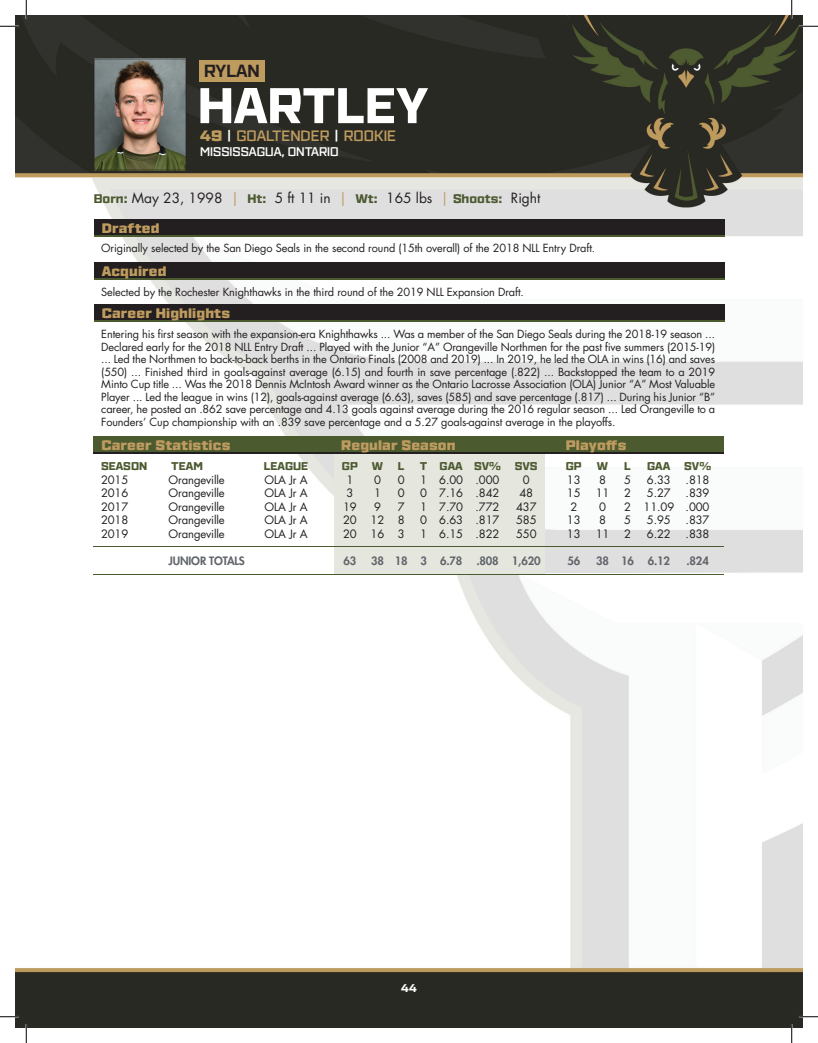
<style>
.page{position:relative;width:818px;height:1043px;background:#fff}
.page>*{position:absolute;margin:0;border:0;box-sizing:border-box;transform-origin:0 0}
.t1{font:800 50px "Ironstrike";color:#fff}
.t2{font:700 17.5px "Ironstrike";color:#231f20}
.t3{font:600 15px "Ironstrike";color:#be9b5f}
.t4{font:900 13.75px "Ironstrike";letter-spacing:.01em;color:#be9b5f}
.t5{font:13.75px "Futura Std";color:#231f20}
.t6{font:600 12.5px "Ironstrike";color:#fff}
.t7{font:11.25px "Futura Std";letter-spacing:-.01em;color:#231f20}
.t8{font:800 11.25px "Futura Std";letter-spacing:-.01em;color:#62656a}
.t9{font:800 11.25px "Ironstrike";color:#4c5a30}
.t10{font:800 11.25px "Ironstrike";color:#fff}
.t11{font:11px/12.5px "Futura Std";letter-spacing:-.01em;color:#231f20;text-align:justify}
.s1{font-weight:900}
.s2{color:#fff}
.s3{font-family:"Ironstrike";font-weight:800;font-size:12.5px;color:#4c5a30}
.s4{color:#be9b5f}
</style>
<div class="page">
<img style="left:15px;top:15px;width:787px;height:1012px">
<img style="left:94px;top:59px;width:92px;height:111px">
<div style="left:94px;top:262px;width:630px;height:17px;background:#231f20"></div>
<div style="left:94px;top:219px;width:630px;height:16px;background:#231f20"></div>
<div style="left:94px;top:305px;width:630px;height:16px;background:#231f20"></div>
<hr style="left:94px;top:278px;width:630px;height:2px;background:#4c5a30">
<hr style="left:94px;top:235px;width:630px;height:1px;background:#4c5a30">
<hr style="left:94px;top:321px;width:630px;height:1px;background:#4c5a30">
<div style="left:199px;top:60px;width:66px;height:22px;background:#be9b5f"></div>
<div style="left:334px;top:454px;width:210px;height:120px;background:#e5e7df"></div>
<div style="left:94px;top:437px;width:630px;height:16px;background:#4c5a30"></div>
<hr style="left:94px;top:453px;width:630px;height:1px;background:#231f20">
<hr style="left:94px;top:546px;width:630px;height:1px;background:#4c5a30">
<hr style="left:94px;top:574px;width:630px;height:1px;background:#4c5a30">
<svg style="left:0;top:25px;width:19px;height:2px"></svg>
<svg style="left:799px;top:25px;width:19px;height:2px"></svg>
<svg style="left:0;top:1015px;width:19px;height:2px"></svg>
<svg style="left:799px;top:1015px;width:19px;height:2px"></svg>
<svg style="left:25px;top:0;width:2px;height:19px"></svg>
<svg style="left:25px;top:1024px;width:2px;height:18px"></svg>
<svg style="left:790px;top:0;width:2px;height:19px"></svg>
<svg style="left:790px;top:1024px;width:2px;height:18px"></svg>
<h2 class="t2" style="left:204px;top:60px;width:57px">RYLAN</h2>
<h1 class="t1" style="left:198px;top:74px;width:232px">HARTLEY</h1>
<h3 class="t3" style="left:200px;top:127px;width:197px"><span class="s1">49</span> <span class="s2">|</span> GOALTENDER <span class="s2">|</span> ROOKIE</h3>
<p class="t6" style="left:200px;top:144px;width:140px">MISSISSAGUA, ONTARIO</p>
<p class="t5" style="left:94px;top:189px;width:448px"><span class="s3">Born:</span> May 23, 1998 <span class="s4">|</span> <span class="s3">Ht:</span> 5 ft 11 in <span class="s4">|</span> <span class="s3">Wt:</span> 165 lbs <span class="s4">|</span> <span class="s3">Shoots:</span> Right</p>
<p class="t4" style="left:102px;top:219px;width:59px">Drafted</p>
<p class="t11" style="left:101px;top:242px;width:495px">Originally selected by the San Diego Seals in the second round (15th overall) of the 2018 NLL Entry Draft.</p>
<p class="t4" style="left:102px;top:262px;width:66px">Acquired</p>
<p class="t11" style="left:101px;top:286px;width:424px">Selected by the Rochester Knighthawks in the third round of the 2019 NLL Expansion Draft.</p>
<p class="t4" style="left:102px;top:305px;width:130px">Career Highlights</p>
<p class="t11" style="left:101px;top:328px;width:615px">Entering his first season with the expansion-era Knighthawks ... Was a member of the San Diego Seals during the 2018-19 season ...<br>Declared early for the 2018 NLL Entry Draft ... Played with the Junior “A” Orangeville Northmen for the past five summers (2015-19) ... Led the Northmen to back-to-back berths in the Ontario Finals (2008 and 2019) ... In 2019, he led the OLA in wins (16) and saves (550) ... Finished third in goals-against average (6.15) and fourth in save percentage (.822) ... Backstopped the team to a 2019<br>Minto Cup title ... Was the 2018 Dennis McIntosh Award winner as the Ontario Lacrosse Association (OLA) Junior “A” Most Valuable Player ... Led the league in wins (12), goals-against average (6.63), saves (585) and save percentage (.817) ... During his Junior “B” career, he posted an .862 save percentage and 4.13 goals against average during the 2016 regular season ... Led Orangeville to a Founders’ Cup championship with an .839 save percentage and a 5.27 goals-against average in the playoffs.</p>
<p class="t4" style="left:101px;top:437px;width:130px">Career Statistics</p>
<p class="t4" style="left:341px;top:437px;width:116px">Regular Season</p>
<p class="t4" style="left:565px;top:437px;width:62px">Playoffs</p>
<p class="t9" style="left:101px;top:459px;width:48px">SEASON</p>
<p class="t9" style="left:171px;top:459px;width:33px">TEAM</p>
<p class="t9" style="left:264px;top:459px;width:46px">LEAGUE</p>
<p class="t9" style="left:342px;top:459px;width:43px">GP W</p>
<p class="t9" style="left:398px;top:459px;width:8px">L</p>
<p class="t9" style="left:420px;top:459px;width:119px">T GAA SV% SVS</p>
<p class="t9" style="left:565px;top:459px;width:17px">GP</p>
<p class="t9" style="left:597px;top:459px;width:13px">W</p>
<p class="t9" style="left:624px;top:459px;width:8px">L</p>
<p class="t9" style="left:647px;top:459px;width:65px">GAA SV%</p>
<p class="t7" style="left:101px;top:472px;width:29px">2015</p>
<p class="t7" style="left:168px;top:472px;width:58px">Orangeville</p>
<p class="t7" style="left:264px;top:472px;width:45px">OLA Jr A</p>
<p class="t7" style="left:346px;top:472px;width:8px">1</p>
<p class="t7" style="left:374px;top:472px;width:8px">0</p>
<p class="t7" style="left:398px;top:472px;width:8px">0</p>
<p class="t7" style="left:420px;top:472px;width:81px">1 6.00 .000</p>
<p class="t7" style="left:523px;top:472px;width:8px">0</p>
<p class="t7" style="left:567px;top:472px;width:15px">13</p>
<p class="t7" style="left:599px;top:472px;width:8px">8</p>
<p class="t7" style="left:624px;top:472px;width:8px">5</p>
<p class="t7" style="left:647px;top:472px;width:25px">6.33</p>
<p class="t7" style="left:685px;top:472px;width:25px">.818</p>
<p class="t7" style="left:101px;top:486px;width:29px">2016</p>
<p class="t7" style="left:168px;top:486px;width:58px">Orangeville</p>
<p class="t7" style="left:264px;top:486px;width:45px">OLA Jr A</p>
<p class="t7" style="left:346px;top:486px;width:8px">3</p>
<p class="t7" style="left:374px;top:486px;width:8px">1</p>
<p class="t7" style="left:398px;top:486px;width:8px">0</p>
<p class="t7" style="left:420px;top:486px;width:81px">0 7.16 .842</p>
<p class="t7" style="left:519px;top:486px;width:15px">48</p>
<p class="t7" style="left:567px;top:486px;width:15px">15</p>
<p class="t7" style="left:595px;top:486px;width:15px">11</p>
<p class="t7" style="left:624px;top:486px;width:8px">2</p>
<p class="t7" style="left:647px;top:486px;width:25px">5.27</p>
<p class="t7" style="left:685px;top:486px;width:25px">.839</p>
<p class="t7" style="left:101px;top:499px;width:29px">2017</p>
<p class="t7" style="left:168px;top:499px;width:58px">Orangeville</p>
<p class="t7" style="left:264px;top:499px;width:45px">OLA Jr A</p>
<p class="t7" style="left:343px;top:499px;width:15px">19</p>
<p class="t7" style="left:374px;top:499px;width:8px">9</p>
<p class="t7" style="left:398px;top:499px;width:8px">7</p>
<p class="t7" style="left:420px;top:499px;width:81px">1 7.70 .772</p>
<p class="t7" style="left:516px;top:499px;width:22px">437</p>
<p class="t7" style="left:570px;top:499px;width:8px">2</p>
<p class="t7" style="left:599px;top:499px;width:8px">0</p>
<p class="t7" style="left:624px;top:499px;width:87px">2 11.09 .000</p>
<p class="t7" style="left:101px;top:513px;width:29px">2018</p>
<p class="t7" style="left:168px;top:513px;width:58px">Orangeville</p>
<p class="t7" style="left:264px;top:513px;width:45px">OLA Jr A</p>
<p class="t7" style="left:343px;top:513px;width:63px">20 12 8</p>
<p class="t7" style="left:420px;top:513px;width:81px">0 6.63 .817</p>
<p class="t7" style="left:516px;top:513px;width:22px">585</p>
<p class="t7" style="left:567px;top:513px;width:15px">13</p>
<p class="t7" style="left:599px;top:513px;width:8px">8</p>
<p class="t7" style="left:624px;top:513px;width:8px">5</p>
<p class="t7" style="left:647px;top:513px;width:25px">5.95</p>
<p class="t7" style="left:685px;top:513px;width:25px">.837</p>
<p class="t7" style="left:101px;top:526px;width:29px">2019</p>
<p class="t7" style="left:168px;top:526px;width:58px">Orangeville</p>
<p class="t7" style="left:264px;top:526px;width:45px">OLA Jr A</p>
<p class="t7" style="left:343px;top:526px;width:63px">20 16 3</p>
<p class="t7" style="left:420px;top:526px;width:81px">1 6.15 .822</p>
<p class="t7" style="left:516px;top:526px;width:22px">550</p>
<p class="t7" style="left:567px;top:526px;width:15px">13</p>
<p class="t7" style="left:595px;top:526px;width:15px">11</p>
<p class="t7" style="left:624px;top:526px;width:8px">2</p>
<p class="t7" style="left:647px;top:526px;width:25px">6.22</p>
<p class="t7" style="left:685px;top:526px;width:25px">.838</p>
<p class="t8" style="left:168px;top:553px;width:78px">JUNIOR TOTALS</p>
<p class="t8" style="left:343px;top:553px;width:14px">63</p>
<p class="t8" style="left:371px;top:553px;width:171px">38 18 3 6.78 .808 1,620</p>
<p class="t8" style="left:567px;top:553px;width:14px">56</p>
<p class="t8" style="left:596px;top:553px;width:75px">38 16 6.12</p>
<p class="t8" style="left:686px;top:553px;width:24px">.824</p>
<p class="t10" style="left:401px;top:981px;width:17px">44</p>
</div>
